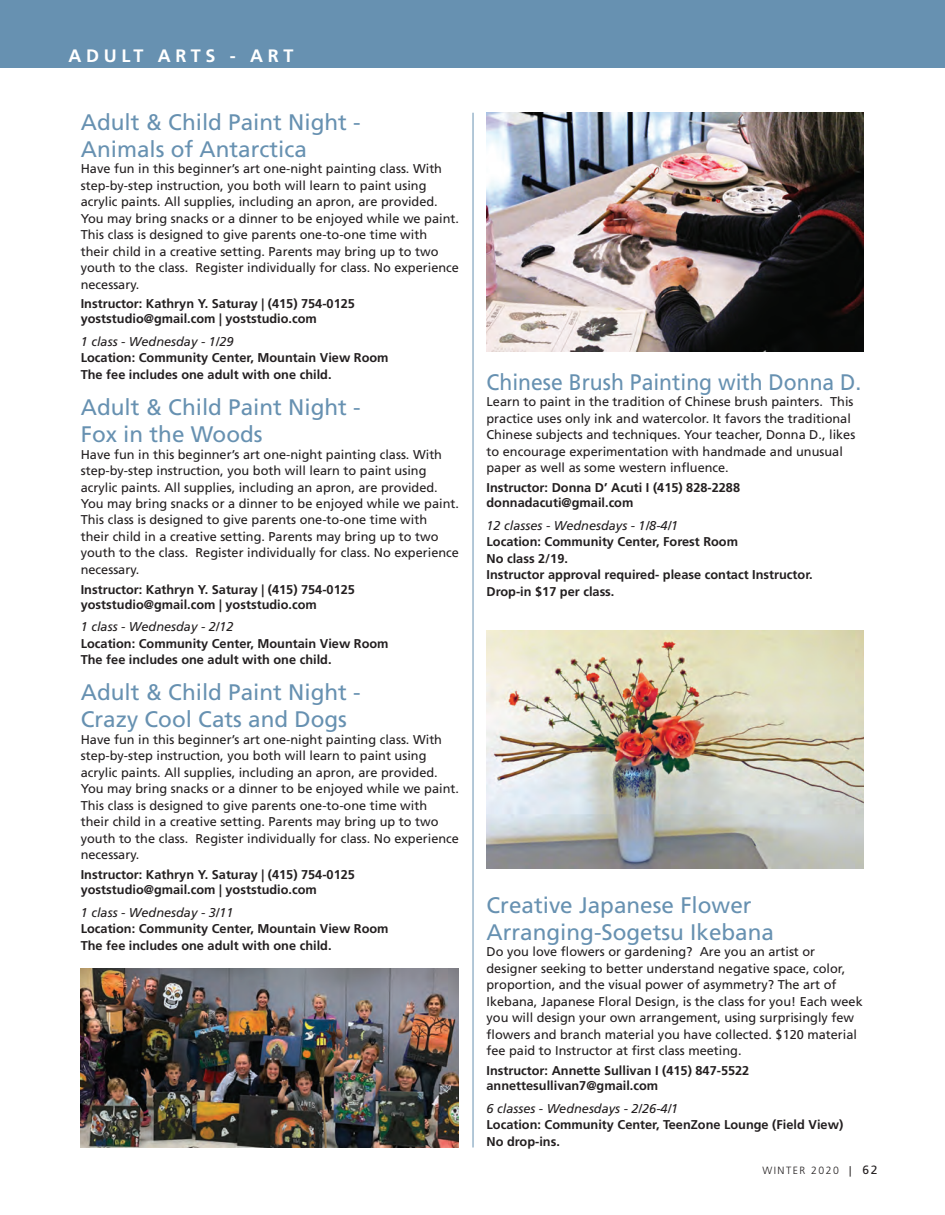
<style>
.page{position:relative;width:945px;height:1215px;background:#fff}
.page>*{position:absolute;margin:0;border:0;box-sizing:border-box;transform-origin:0 0}
.t1{font:22.5px/27px "Frutiger LT Std";color:#6791b1}
.t2{font:22.5px "Frutiger LT Std";color:#6791b1;scale:.94 1}
.t3{font:700 18px "Frutiger LT Std";letter-spacing:.26em;color:#fff}
.t4{font:12.75px/16.5px "Frutiger LT Std";color:#231f20}
.t5{font:700 12.75px/16.5px "Frutiger LT Std";color:#231f20}
.t6{font:italic 12.75px "Frutiger LT Std";color:#231f20}
.t7{font:300 10.5px "Frutiger LT Std";letter-spacing:.14em;color:#231f20}
.s1{font-weight:400}
.s2{font-weight:400;font-size:12px}
</style>
<div class="page">
<div style="left:0;top:0;width:945px;height:68px;background:#6791b1"></div>
<hr style="left:473px;top:113px;width:1px;height:1035px;background:#6791b1">
<img style="left:487px;top:630px;width:376px;height:239px">
<img style="left:486px;top:113px;width:378px;height:238px">
<img style="left:81px;top:968px;width:378px;height:180px">
<h2 class="t3" style="left:68px;top:45px;width:226px">ADULT ARTS - ART</h2>
<h1 class="t1" style="left:81px;top:108px;width:282px">Adult &amp; Child Paint Night -<br>Animals of Antarctica</h1>
<p class="t4" style="left:81px;top:160px;width:380px">Have fun in this beginner’s art one-night painting class. With step-by-step instruction, you both will learn to paint using acrylic paints. All supplies, including an apron, are provided.<br>You may bring snacks or a dinner to be enjoyed while we paint.<br>This class is designed to give parents one-to-one time with<br>their child in a creative setting. Parents may bring up to two youth to the class. Register individually for class. No experience necessary.</p>
<p class="t5" style="left:81px;top:296px;width:276px;line-height:15.3px">Instructor: Kathryn Y. Saturay | (415) 754-0125 yoststudio@gmail.com | yoststudio.com</p>
<p class="t6" style="left:81px;top:334px;width:154px">1 class - Wednesday - 1/29</p>
<p class="t5" style="left:81px;top:350px;width:309px">Location: Community Center, Mountain View Room<br>The fee includes one adult with one child.</p>
<h1 class="t1" style="left:81px;top:394px;width:282px">Adult &amp; Child Paint Night -<br>Fox in the Woods</h1>
<p class="t4" style="left:81px;top:446px;width:380px">Have fun in this beginner’s art one-night painting class. With step-by-step instruction, you both will learn to paint using acrylic paints. All supplies, including an apron, are provided.<br>You may bring snacks or a dinner to be enjoyed while we paint.<br>This class is designed to give parents one-to-one time with<br>their child in a creative setting. Parents may bring up to two youth to the class. Register individually for class. No experience necessary.</p>
<p class="t5" style="left:81px;top:582px;width:276px;line-height:15.3px">Instructor: Kathryn Y. Saturay | (415) 754-0125 yoststudio@gmail.com | yoststudio.com</p>
<p class="t6" style="left:81px;top:620px;width:154px">1 class - Wednesday - 2/12</p>
<p class="t5" style="left:81px;top:635px;width:309px">Location: Community Center, Mountain View Room<br>The fee includes one adult with one child.</p>
<h1 class="t1" style="left:81px;top:679px;width:282px">Adult &amp; Child Paint Night -<br>Crazy Cool Cats and Dogs</h1>
<p class="t4" style="left:81px;top:731px;width:380px">Have fun in this beginner’s art one-night painting class. With step-by-step instruction, you both will learn to paint using acrylic paints. All supplies, including an apron, are provided.<br>You may bring snacks or a dinner to be enjoyed while we paint.<br>This class is designed to give parents one-to-one time with<br>their child in a creative setting. Parents may bring up to two youth to the class. Register individually for class. No experience necessary.</p>
<p class="t5" style="left:81px;top:867px;width:276px;line-height:15.3px">Instructor: Kathryn Y. Saturay | (415) 754-0125 yoststudio@gmail.com | yoststudio.com</p>
<p class="t6" style="left:81px;top:905px;width:154px">1 class - Wednesday - 3/11</p>
<p class="t5" style="left:81px;top:921px;width:309px">Location: Community Center, Mountain View Room<br>The fee includes one adult with one child.</p>
<h1 class="t2" style="left:487px;top:369px;width:400px">Chinese Brush Painting with Donna D.</h1>
<p class="t4" style="left:487px;top:394px;width:370px">Learn to paint in the tradition of Chinese brush painters. This practice uses only ink and watercolor. It favors the traditional Chinese subjects and techniques. Your teacher, Donna D., likes to encourage experimentation with handmade and unusual paper as well as some western influence.</p>
<p class="t5" style="left:487px;top:480px;width:255px;line-height:15.3px">Instructor: Donna D’ Acuti I (415) 828-2288 donnadacuti@gmail.com</p>
<p class="t6" style="left:487px;top:518px;width:193px">12 classes - Wednesdays - 1/8-4/1</p>
<p class="t5" style="left:487px;top:534px;width:328px">Location: Community Center, Forest Room<br>No class 2/19.<br>Instructor approval required- please contact Instructor.<br>Drop-in $17 per class.</p>
<h1 class="t1" style="left:487px;top:891px;width:289px">Creative Japanese Flower<br>Arranging-Sogetsu Ikebana</h1>
<p class="t4" style="left:487px;top:944px;width:378px">Do you love flowers or gardening? Are you an artist or designer seeking to better understand negative space, color, proportion, and the visual power of asymmetry? The art of Ikebana, Japanese Floral Design, is the class for you! Each week you will design your own arrangement, using surprisingly few flowers and branch material you have collected. $120 material fee paid to Instructor at first class meeting.</p>
<p class="t5" style="left:487px;top:1063px;width:264px;line-height:15.3px">Instructor: Annette Sullivan I (415) 847-5522 annettesullivan7@gmail.com</p>
<p class="t6" style="left:487px;top:1101px;width:193px">6 classes - Wednesdays - 2/26-4/1</p>
<p class="t5" style="left:487px;top:1116px;width:358px">Location: Community Center, TeenZone Lounge (Field View)<br>No drop-ins.</p>
<p class="t7" style="left:762px;top:1164px;width:117px">WINTER 2020 <span class="s1">|</span> <span class="s2">62</span></p>
</div>
